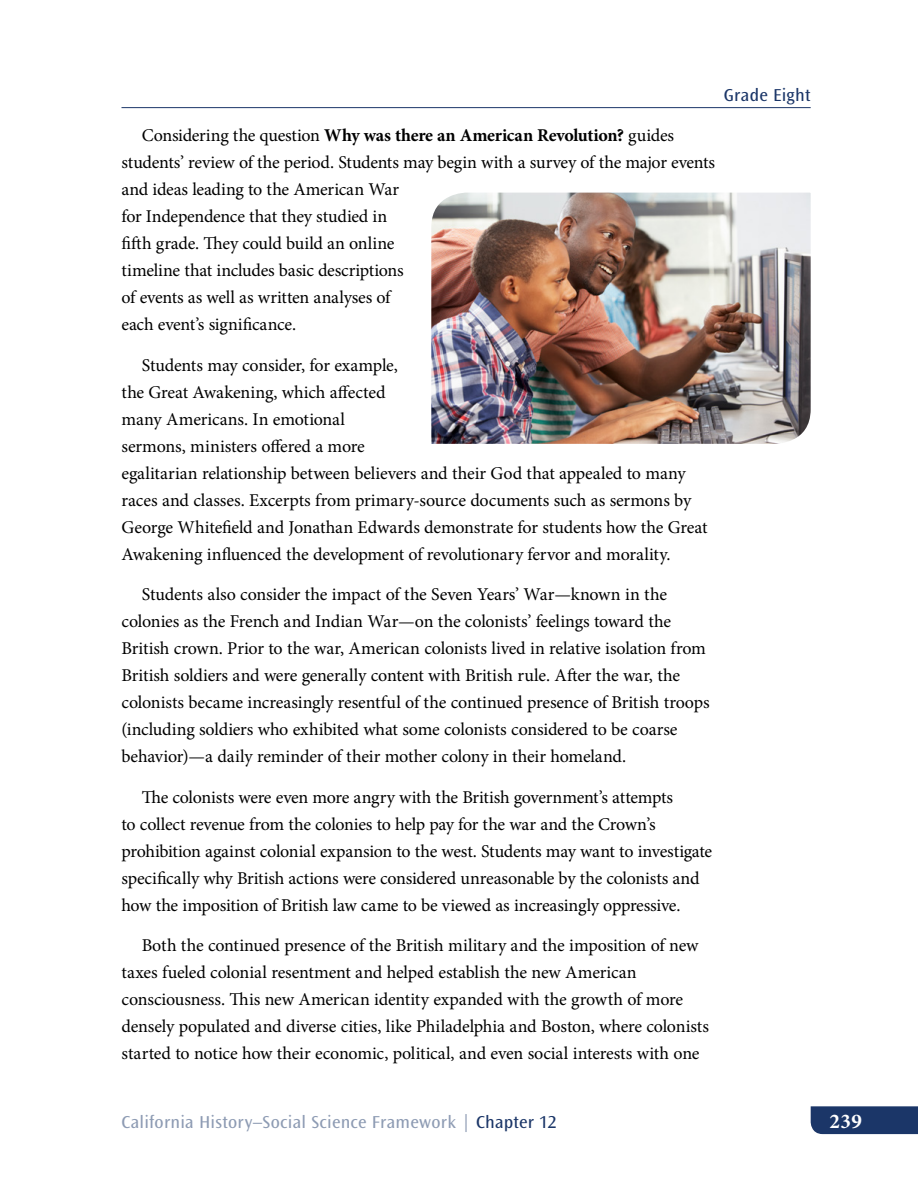
<style>
.page{position:relative;width:918px;height:1188px;background:#fff}
.page>*{position:absolute;margin:0;border:0;box-sizing:border-box;transform-origin:0 0}
.t1{font:700 21px "Minion Pro";color:#fff}
.BODY{font:18px/27px "Minion Pro";letter-spacing:-.01em;color:#000}
.t2{font:18px "Ocean Sans MM 403 475";letter-spacing:.01em;color:#8d9bb3}
.t3{font:18px "Ocean Sans MM 403 475";letter-spacing:.015em;color:#1b3668}
.s1{font-weight:700}
.s2{color:#1b3668}
</style>
<div class="page">
<div style="left:811px;top:1106px;width:107px;height:28px;background:#1b3668"></div>
<hr style="left:122px;top:107px;width:689px;height:1px;background:#1b3668">
<img style="left:431px;top:192px;width:380px;height:252px">
<p class="BODY" style="left:122px;top:122px;width:595px;text-indent:20px">Considering the question <span class="s1">Why was there an American Revolution?</span> guides students’ review of the period. Students may begin with a survey of the major events and ideas leading to the American War<br>for Independence that they studied in<br>fifth grade. They could build an online<br>timeline that includes basic descriptions<br>of events as well as written analyses of<br>each event’s significance.</p>
<p class="BODY" style="left:122px;top:352px;width:588px;text-indent:20px">Students may consider, for example,<br>the Great Awakening, which affected<br>many Americans. In emotional<br>sermons, ministers offered a more<br>egalitarian relationship between believers and their God that appealed to many races and classes. Excerpts from primary-source documents such as sermons by George Whitefield and Jonathan Edwards demonstrate for students how the Great Awakening influenced the development of revolutionary fervor and morality.</p>
<p class="BODY" style="left:122px;top:581px;width:590px;text-indent:20px">Students also consider the impact of the Seven Years’ War—known in the colonies as the French and Indian War—on the colonists’ feelings toward the British crown. Prior to the war, American colonists lived in relative isolation from British soldiers and were generally content with British rule. After the war, the colonists became increasingly resentful of the continued presence of British troops (including soldiers who exhibited what some colonists considered to be coarse behavior)—a daily reminder of their mother colony in their homeland.</p>
<p class="BODY" style="left:122px;top:784px;width:592px;text-indent:20px">The colonists were even more angry with the British government’s attempts<br>to collect revenue from the colonies to help pay for the war and the Crown’s prohibition against colonial expansion to the west. Students may want to investigate specifically why British actions were considered unreasonable by the colonists and how the imposition of British law came to be viewed as increasingly oppressive.</p>
<p class="BODY" style="left:122px;top:932px;width:589px;text-indent:20px">Both the continued presence of the British military and the imposition of new taxes fueled colonial resentment and helped establish the new American consciousness. This new American identity expanded with the growth of more densely populated and diverse cities, like Philadelphia and Boston, where colonists started to notice how their economic, political, and even social interests with one</p>
<p class="t3" style="left:724px;top:85px;width:88px">Grade Eight</p>
<p class="t2" style="left:122px;top:1112px;width:437px">California History–Social Science Framework | <span class="s2">Chapter 12</span></p>
<p class="t1" style="left:830px;top:1106px;width:34px">239</p>
</div>
